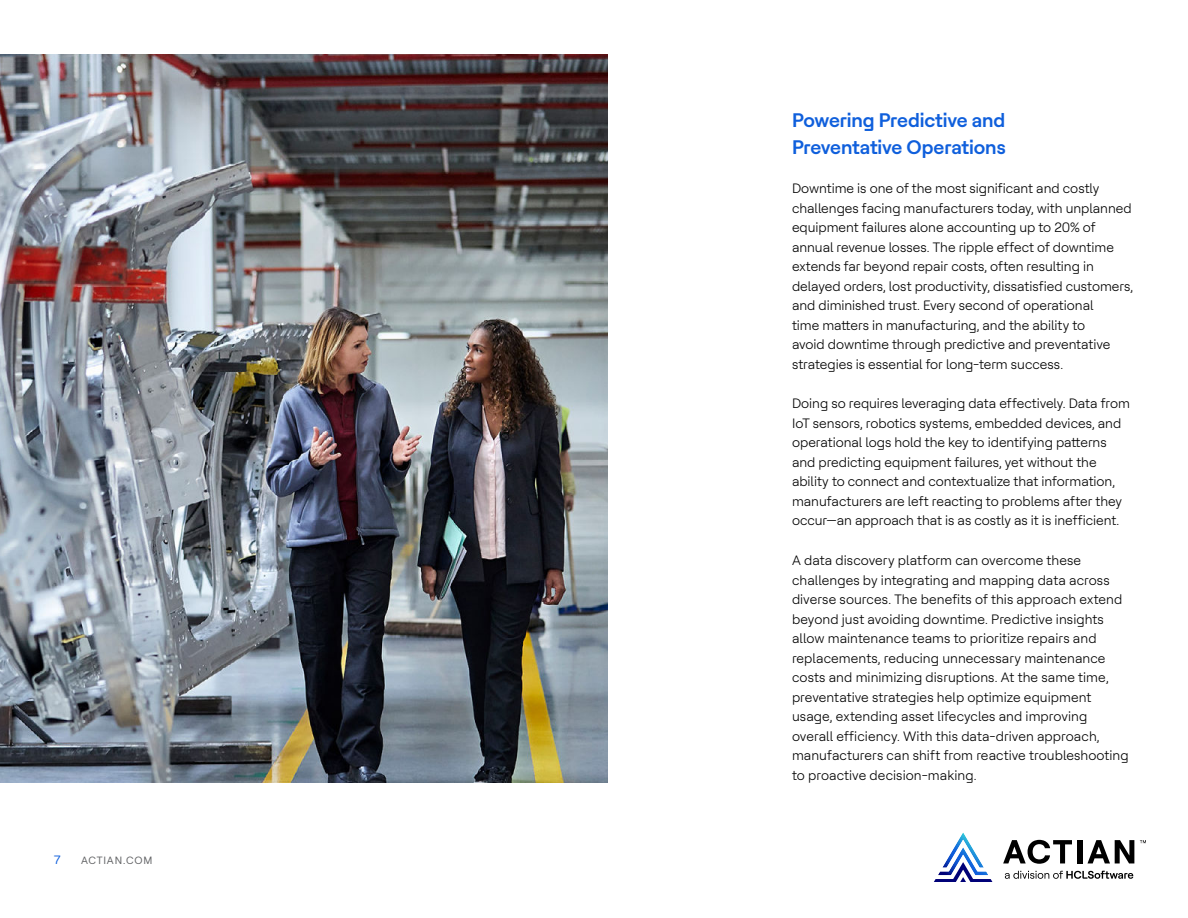
<style>
.page{position:relative;width:1188px;height:918px;background:#fff}
.page>*{position:absolute;margin:0;border:0;box-sizing:border-box;transform-origin:0 0}
.t1{font:700 19.5px/27px "HCL Tech Roobert";letter-spacing:-.01em;color:#0f5fdc}
.t2{font:300 13.5px/19.5px "HCL Tech Roobert";color:#000}
.t3{font:12px "HCL Tech Roobert";color:#0f5fdc}
.t4{font:10.5px "HCL Tech Roobert";letter-spacing:.08em;color:#636466}
</style>
<div class="page">
<svg style="left:1005px;top:871px;width:128px;height:8px"></svg>
<svg style="left:1003px;top:840px;width:69px;height:24px"></svg>
<div style="left:1077px;top:840px;width:5px;height:23px;background:#000"></div>
<svg style="left:1088px;top:840px;width:46px;height:23px"></svg>
<svg style="left:1140px;top:840px;width:6px;height:3px"></svg>
<svg style="left:934px;top:832px;width:59px;height:50px"></svg>
<img style="left:0;top:54px;width:608px;height:729px">
<p class="t3" style="left:54px;top:854px;width:8px">7</p>
<p class="t4" style="left:81px;top:856px;width:73px">ACTIAN.COM</p>
<h1 class="t1" style="left:792px;top:107px;width:215px">Powering Predictive and<br>Preventative Operations</h1>
<p class="t2" style="left:792px;top:180px;width:343px">Downtime is one of the most significant and costly challenges facing manufacturers today, with unplanned equipment failures alone accounting up to 20% of annual revenue losses. The ripple effect of downtime extends far beyond repair costs, often resulting in delayed orders, lost productivity, dissatisfied customers, and diminished trust. Every second of operational<br>time matters in manufacturing, and the ability to<br>avoid downtime through predictive and preventative strategies is essential for long-term success.</p>
<p class="t2" style="left:792px;top:395px;width:339px">Doing so requires leveraging data effectively. Data from IoT sensors, robotics systems, embedded devices, and operational logs hold the key to identifying patterns and predicting equipment failures, yet without the ability to connect and contextualize that information, manufacturers are left reacting to problems after they occur—an approach that is as costly as it is inefficient.</p>
<p class="t2" style="left:792px;top:551px;width:338px">A data discovery platform can overcome these challenges by integrating and mapping data across diverse sources. The benefits of this approach extend beyond just avoiding downtime. Predictive insights allow maintenance teams to prioritize repairs and replacements, reducing unnecessary maintenance costs and minimizing disruptions. At the same time, preventative strategies help optimize equipment usage, extending asset lifecycles and improving overall efficiency. With this data-driven approach, manufacturers can shift from reactive troubleshooting to proactive decision-making.</p>
</div>
